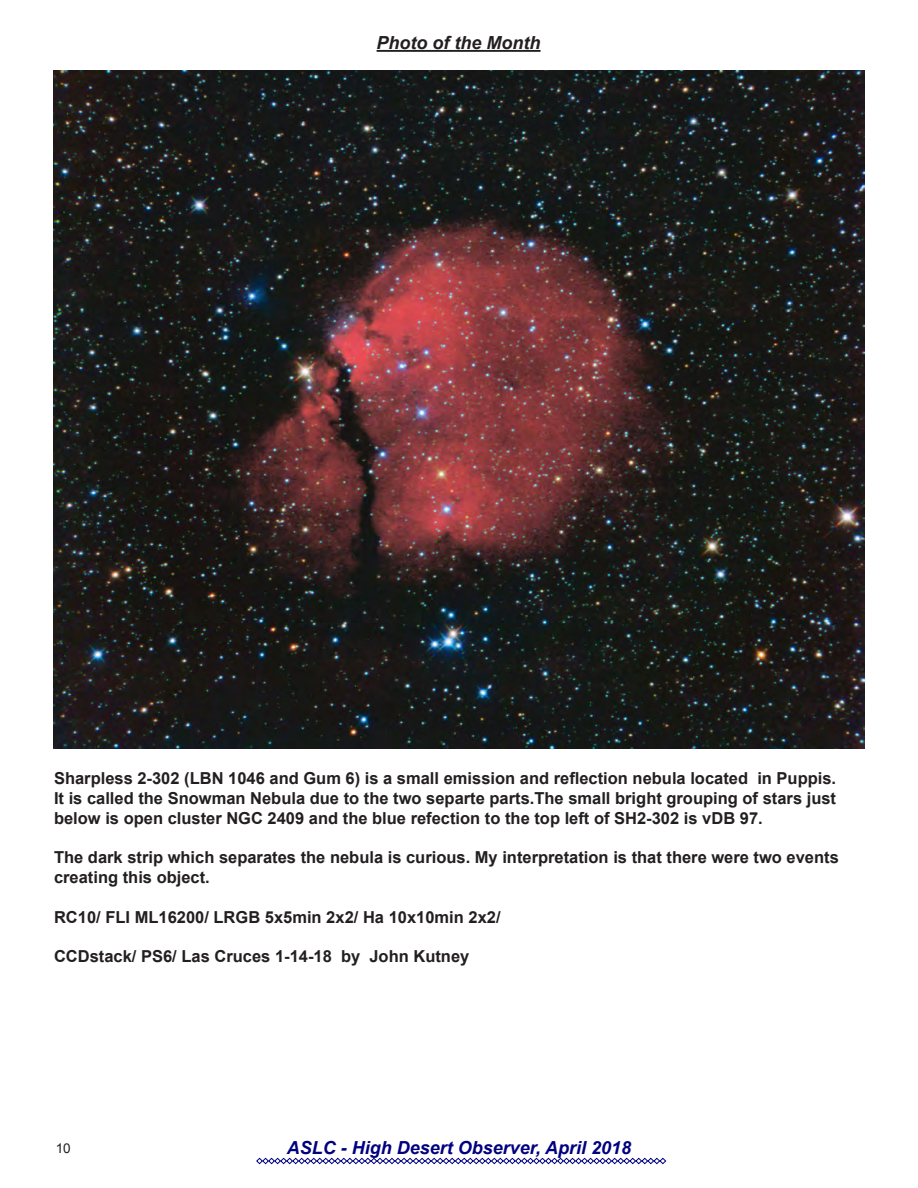
<style>
.page{position:relative;width:918px;height:1188px;background:#fff}
.page>*{position:absolute;margin:0;border:0;box-sizing:border-box;transform-origin:0 0}
.t1{font:italic 700 18px "Arial";color:#000080}
.t2{font:italic 700 18px "Arial";color:#231f20}
.t3{font:700 16.5px/19.8px "Arial";color:#231f20;text-align:justify}
.t4{font:13.5px "Arial";color:#231f20}
</style>
<div class="page">
<svg style="left:256px;top:1158px;width:410px;height:6px"></svg>
<hr style="left:377px;top:50px;width:164px;height:2px;background:#231f20">
<img style="left:53px;top:70px;width:811px;height:678px">
<p class="t2" style="left:377px;top:31px;width:165px">Photo of the Month</p>
<p class="t3" style="left:54px;top:769px;width:784px">Sharpless 2-302 (LBN 1046 and Gum 6) is a small emission and reflection nebula located in Puppis.<br>It is called the Snowman Nebula due to the two separte parts.The small bright grouping of stars just below is open cluster NGC 2409 and the blue refection to the top left of SH2-302 is vDB 97.</p>
<p class="t3" style="left:54px;top:848px;width:786px">The dark strip which separates the nebula is curious. My interpretation is that there were two events creating this object.</p>
<p class="t3" style="left:54px;top:907px;width:448px">RC10/ FLI ML16200/ LRGB 5x5min 2x2/ Ha 10x10min 2x2/</p>
<p class="t3" style="left:54px;top:947px;width:417px">CCDstack/ PS6/ Las Cruces 1-14-18 by John Kutney</p>
<p class="t4" style="left:56px;top:1140px;width:17px">10</p>
<p class="t1" style="left:287px;top:1136px;width:346px">ASLC - High Desert Observer, April 2018</p>
</div>
